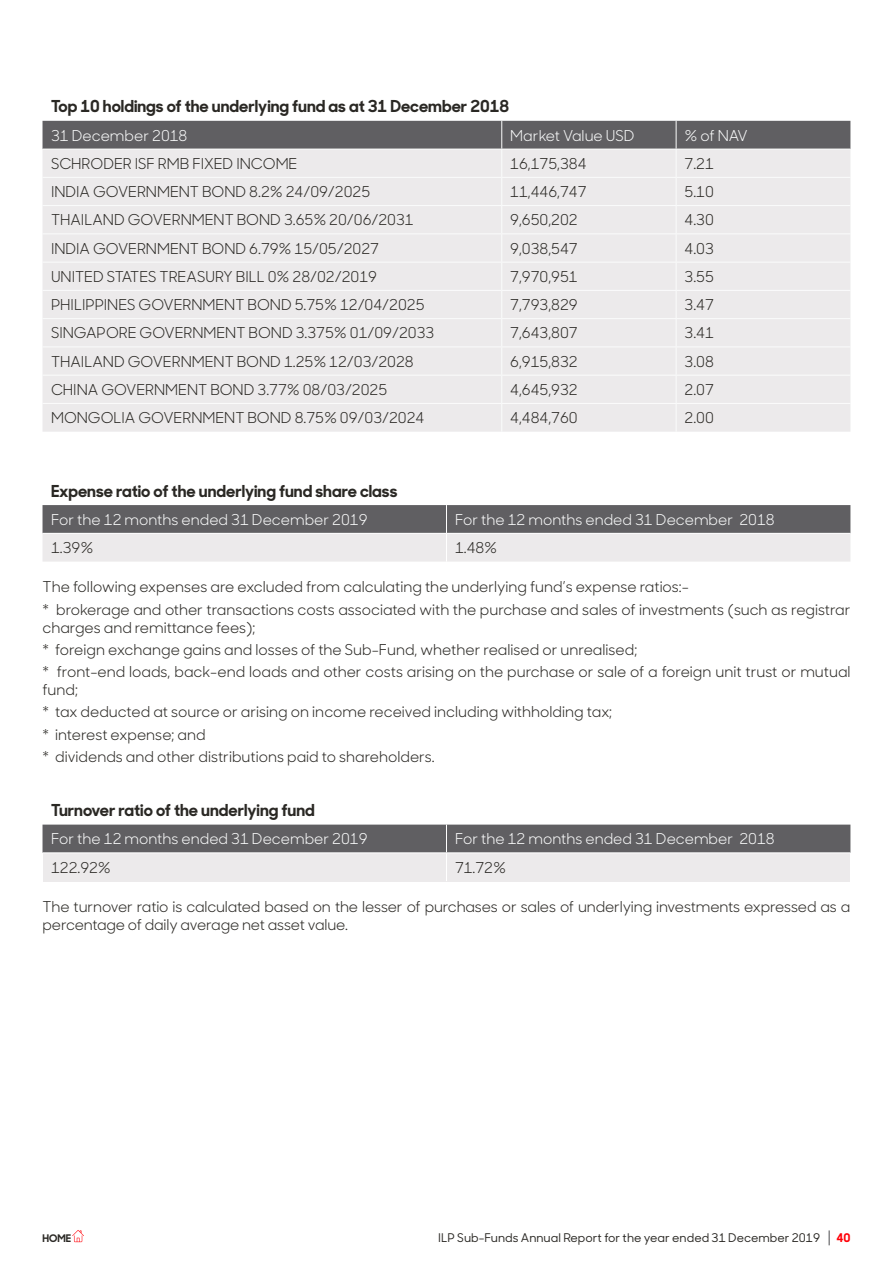
<style>
.page{position:relative;width:893px;height:1263px;background:#fff}
.page>*{position:absolute;margin:0;border:0;box-sizing:border-box;transform-origin:0 0}
.t1{font:700 16.5px "Sharp Sans Display No 1";color:#2a2824}
.t2{font:15px/22.2px "Sharp Sans Display No 1";color:#2a2824}
.t3{font:15px "Sharp Sans Display No 1";color:#fbfcfc}
.t4{font:500 12px "Sharp Sans Display No 1";color:#2a2824}
.t5{font:700 12px "Sharp Sans Display No 1";color:#ff0008}
.t6{font:700 10.5px "Sharp Sans Display No 1";color:#2a2824}
</style>
<div class="page">
<svg style="left:829px;top:1230px;width:1px;height:15px"></svg>
<svg style="left:72px;top:1230px;width:12px;height:12px"></svg>
<svg style="left:43px;top:121px;width:807px;height:311px;background:#dfdedf"></svg>
<hr style="left:43px;top:346px;width:459px;height:1px;background:#fbfcfc">
<hr style="left:502px;top:346px;width:174px;height:1px;background:#fbfcfc">
<hr style="left:676px;top:346px;width:174px;height:1px;background:#fbfcfc">
<hr style="left:43px;top:375px;width:459px;height:1px;background:#fbfcfc">
<hr style="left:502px;top:375px;width:174px;height:1px;background:#fbfcfc">
<hr style="left:676px;top:375px;width:174px;height:1px;background:#fbfcfc">
<hr style="left:43px;top:403px;width:459px;height:1px;background:#fbfcfc">
<hr style="left:502px;top:403px;width:174px;height:1px;background:#fbfcfc">
<hr style="left:676px;top:403px;width:174px;height:1px;background:#fbfcfc">
<svg style="left:43px;top:505px;width:807px;height:57px;background:#a8a6a8"></svg>
<svg style="left:43px;top:825px;width:807px;height:56px;background:#a8a6a8"></svg>
<p class="t1" style="left:51px;top:93px;width:460px">Top 10 holdings of the underlying fund as at 31 December 2018</p>
<p class="t3" style="left:51px;top:123px;width:138px">31 December 2018</p>
<p class="t3" style="left:510px;top:123px;width:126px">Market Value USD</p>
<p class="t3" style="left:685px;top:123px;width:65px">% of NAV</p>
<p class="t2" style="left:51px;top:151px;width:248px">SCHRODER ISF RMB FIXED INCOME</p>
<p class="t2" style="left:510px;top:151px;width:78px">16,175,384</p>
<p class="t2" style="left:685px;top:151px;width:31px">7.21</p>
<p class="t2" style="left:51px;top:179px;width:321px">INDIA GOVERNMENT BOND 8.2% 24/09/2025</p>
<p class="t2" style="left:510px;top:179px;width:78px">11,446,747</p>
<p class="t2" style="left:685px;top:179px;width:31px">5.10</p>
<p class="t2" style="left:51px;top:208px;width:364px">THAILAND GOVERNMENT BOND 3.65% 20/06/2031</p>
<p class="t2" style="left:510px;top:208px;width:69px">9,650,202</p>
<p class="t2" style="left:685px;top:208px;width:31px">4.30</p>
<p class="t2" style="left:51px;top:236px;width:329px">INDIA GOVERNMENT BOND 6.79% 15/05/2027</p>
<p class="t2" style="left:510px;top:236px;width:69px">9,038,547</p>
<p class="t2" style="left:685px;top:236px;width:31px">4.03</p>
<p class="t2" style="left:51px;top:264px;width:327px">UNITED STATES TREASURY BILL 0% 28/02/2019</p>
<p class="t2" style="left:510px;top:264px;width:69px">7,970,951</p>
<p class="t2" style="left:685px;top:264px;width:31px">3.55</p>
<p class="t2" style="left:51px;top:292px;width:375px">PHILIPPINES GOVERNMENT BOND 5.75% 12/04/2025</p>
<p class="t2" style="left:510px;top:292px;width:69px">7,793,829</p>
<p class="t2" style="left:685px;top:292px;width:31px">3.47</p>
<p class="t2" style="left:51px;top:321px;width:385px">SINGAPORE GOVERNMENT BOND 3.375% 01/09/2033</p>
<p class="t2" style="left:510px;top:321px;width:69px">7,643,807</p>
<p class="t2" style="left:685px;top:321px;width:31px">3.41</p>
<p class="t2" style="left:51px;top:349px;width:364px">THAILAND GOVERNMENT BOND 1.25% 12/03/2028</p>
<p class="t2" style="left:510px;top:349px;width:69px">6,915,832</p>
<p class="t2" style="left:685px;top:349px;width:31px">3.08</p>
<p class="t2" style="left:51px;top:377px;width:338px">CHINA GOVERNMENT BOND 3.77% 08/03/2025</p>
<p class="t2" style="left:510px;top:377px;width:69px">4,645,932</p>
<p class="t2" style="left:685px;top:377px;width:31px">2.07</p>
<p class="t2" style="left:51px;top:405px;width:375px">MONGOLIA GOVERNMENT BOND 8.75% 09/03/2024</p>
<p class="t2" style="left:510px;top:405px;width:69px">4,484,760</p>
<p class="t2" style="left:685px;top:405px;width:31px">2.00</p>
<p class="t1" style="left:51px;top:477px;width:348px">Expense ratio of the underlying fund share class</p>
<p class="t3" style="left:51px;top:507px;width:318px">For the 12 months ended 31 December 2019</p>
<p class="t3" style="left:455px;top:507px;width:321px">For the 12 months ended 31 December 2018</p>
<p class="t2" style="left:51px;top:535px;width:44px">1.39%</p>
<p class="t2" style="left:455px;top:535px;width:44px">1.48%</p>
<p class="t2" style="left:43px;top:575px;width:809px">The following expenses are excluded from calculating the underlying fund’s expense ratios:-<br>* brokerage and other transactions costs associated with the purchase and sales of investments (such as registrar</p>
<p class="t2" style="left:43px;top:615px;width:809px">charges and remittance fees);<br>* foreign exchange gains and losses of the Sub-Fund, whether realised or unrealised;<br>* front-end loads, back-end loads and other costs arising on the purchase or sale of a foreign unit trust or mutual</p>
<p class="t2" style="left:43px;top:677px;width:571px">fund;<br>* tax deducted at source or arising on income received including withholding tax; * interest expense; and<br>* dividends and other distributions paid to shareholders.</p>
<p class="t1" style="left:51px;top:796px;width:265px">Turnover ratio of the underlying fund</p>
<p class="t3" style="left:51px;top:827px;width:318px">For the 12 months ended 31 December 2019</p>
<p class="t3" style="left:455px;top:827px;width:321px">For the 12 months ended 31 December 2018</p>
<p class="t2" style="left:51px;top:855px;width:61px">122.92%</p>
<p class="t2" style="left:455px;top:855px;width:53px">71.72%</p>
<p class="t2" style="left:43px;top:896px;width:809px;line-height:18px">The turnover ratio is calculated based on the lesser of purchases or sales of underlying investments expressed as a percentage of daily average net asset value.</p>
<p class="t6" style="left:43px;top:1230px;width:30px">HOME</p>
<p class="t4" style="left:438px;top:1229px;width:383px">ILP Sub-Funds Annual Report for the year ended 31 December 2019</p>
<p class="t5" style="left:836px;top:1228px;width:16px">40</p>
</div>
